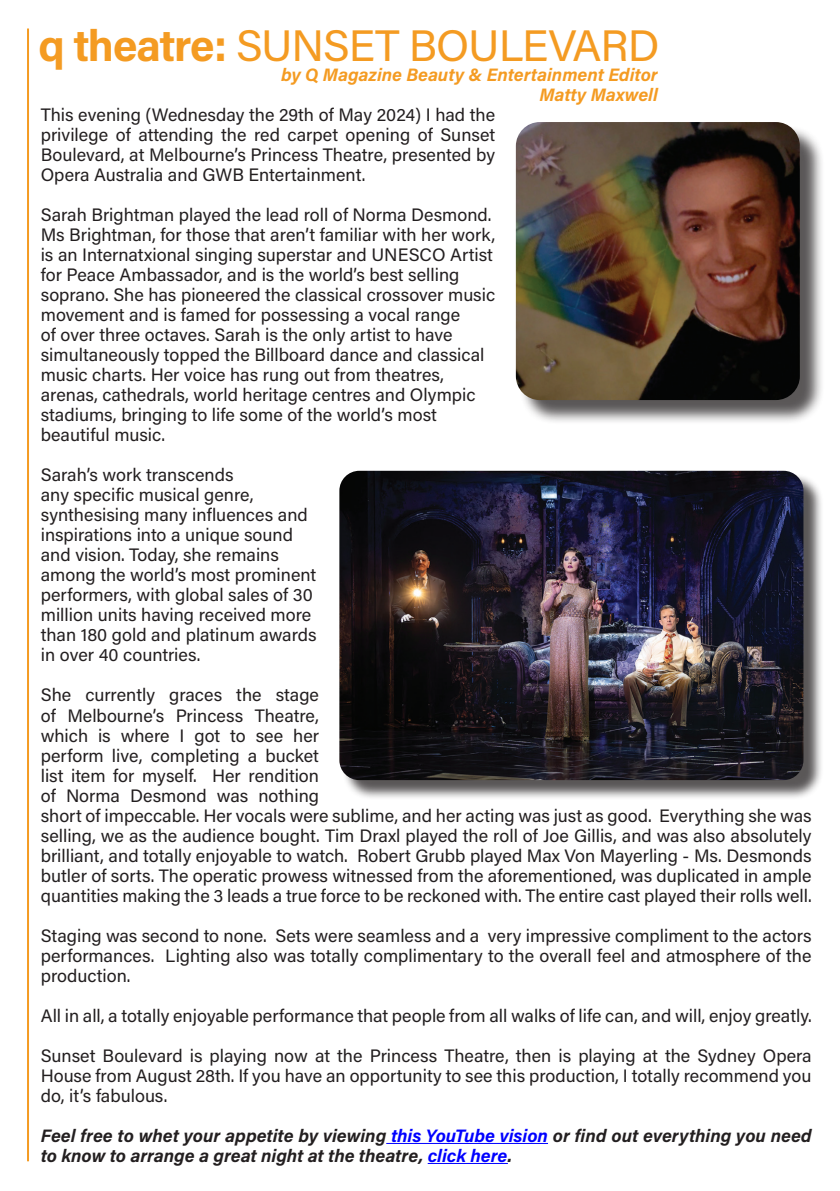
<style>
.page{position:relative;width:840px;height:1191px;background:#fff}
.page>*{position:absolute;margin:0;border:0;box-sizing:border-box;transform-origin:0 0}
.side_lines{font:44px "Acumin Pro";letter-spacing:-.025em;color:#f49b22}
.t1{font:18px/20px "Acumin Pro";color:#231f20;text-align:justify}
.t2{font:italic 700 18px/20px "Acumin Pro";color:#231f20}
.t3{font:italic 700 18px "Acumin Pro";color:#f49b22}
.s1{font-weight:700}
.s2{color:#00f}
</style>
<div class="page">
<hr style="left:27px;top:29px;width:2px;height:1132px;background:#f49b22">
<hr style="left:386px;top:1143px;width:161px;height:1px;background:#00f">
<hr style="left:427px;top:1163px;width:80px;height:1px;background:#00f">
<div style="left:342px;top:473px;width:481px;height:327px;background:#231f20;opacity:.75"></div>
<img style="left:339px;top:471px;width:464px;height:309px">
<div style="left:518px;top:125px;width:306px;height:300px;background:#231f20;opacity:.75"></div>
<img style="left:515px;top:122px;width:284px;height:278px">
<p class="side_lines" style="left:39px;top:15px;width:622px"><span class="s1">q theatre:</span> SUNSET BOULEVARD</p>
<p class="t1" style="left:41px;top:104px;width:456px">This evening (Wednesday the 29th of May 2024) I had the privilege of attending the red carpet opening of Sunset Boulevard, at Melbourne’s Princess Theatre, presented by Opera Australia and GWB Entertainment.</p>
<p class="t1" style="left:41px;top:204px;width:455px;text-align:left">Sarah Brightman played the lead roll of Norma Desmond.<br>Ms Brightman, for those that aren’t familiar with her work, is an Internatxional singing superstar and UNESCO Artist for Peace Ambassador, and is the world’s best selling soprano. She has pioneered the classical crossover music movement and is famed for possessing a vocal range<br>of over three octaves. Sarah is the only artist to have simultaneously topped the Billboard dance and classical music charts. Her voice has rung out from theatres, arenas, cathedrals, world heritage centres and Olympic stadiums, bringing to life some of the world’s most beautiful music.</p>
<p class="t1" style="left:41px;top:464px;width:277px;text-align:left">Sarah’s work transcends<br>any specific musical genre, synthesising many influences and inspirations into a unique sound and vision. Today, she remains among the world’s most prominent performers, with global sales of 30 million units having received more than 180 gold and platinum awards in over 40 countries.</p>
<p class="t1" style="left:41px;top:684px;width:772px;text-align:left">She currently graces the stage<br>of Melbourne’s Princess Theatre,<br>which is where I got to see her<br>perform live, completing a bucket<br>list item for myself. Her rendition<br>of Norma Desmond was nothing<br>short of impeccable. Her vocals were sublime, and her acting was just as good. Everything she was selling, we as the audience bought. Tim Draxl played the roll of Joe Gillis, and was also absolutely brilliant, and totally enjoyable to watch. Robert Grubb played Max Von Mayerling - Ms. Desmonds butler of sorts. The operatic prowess witnessed from the aforementioned, was duplicated in ample quantities making the 3 leads a true force to be reckoned with. The entire cast played their rolls well.</p>
<p class="t1" style="left:41px;top:924px;width:772px">Staging was second to none. Sets were seamless and a very impressive compliment to the actors performances. Lighting also was totally complimentary to the overall feel and atmosphere of the production.</p>
<p class="t1" style="left:41px;top:1004px;width:772px">All in all, a totally enjoyable performance that people from all walks of life can, and will, enjoy greatly.</p>
<p class="t1" style="left:41px;top:1044px;width:772px">Sunset Boulevard is playing now at the Princess Theatre, then is playing at the Sydney Opera House from August 28th. If you have an opportunity to see this production, I totally recommend you do, it’s fabulous.</p>
<p class="t2" style="left:41px;top:1124px;width:772px">Feel free to whet your appetite by viewing <span class="s2">this YouTube vision</span> or find out everything you need to know to arrange a great night at the theatre, <span class="s2">click here</span>.</p>
<p class="t3" style="left:281px;top:62px;width:378px">by Q Magazine Beauty &amp; Entertainment Editor</p>
<p class="t3" style="left:539px;top:82px;width:120px">Matty Maxwell</p>
</div>
